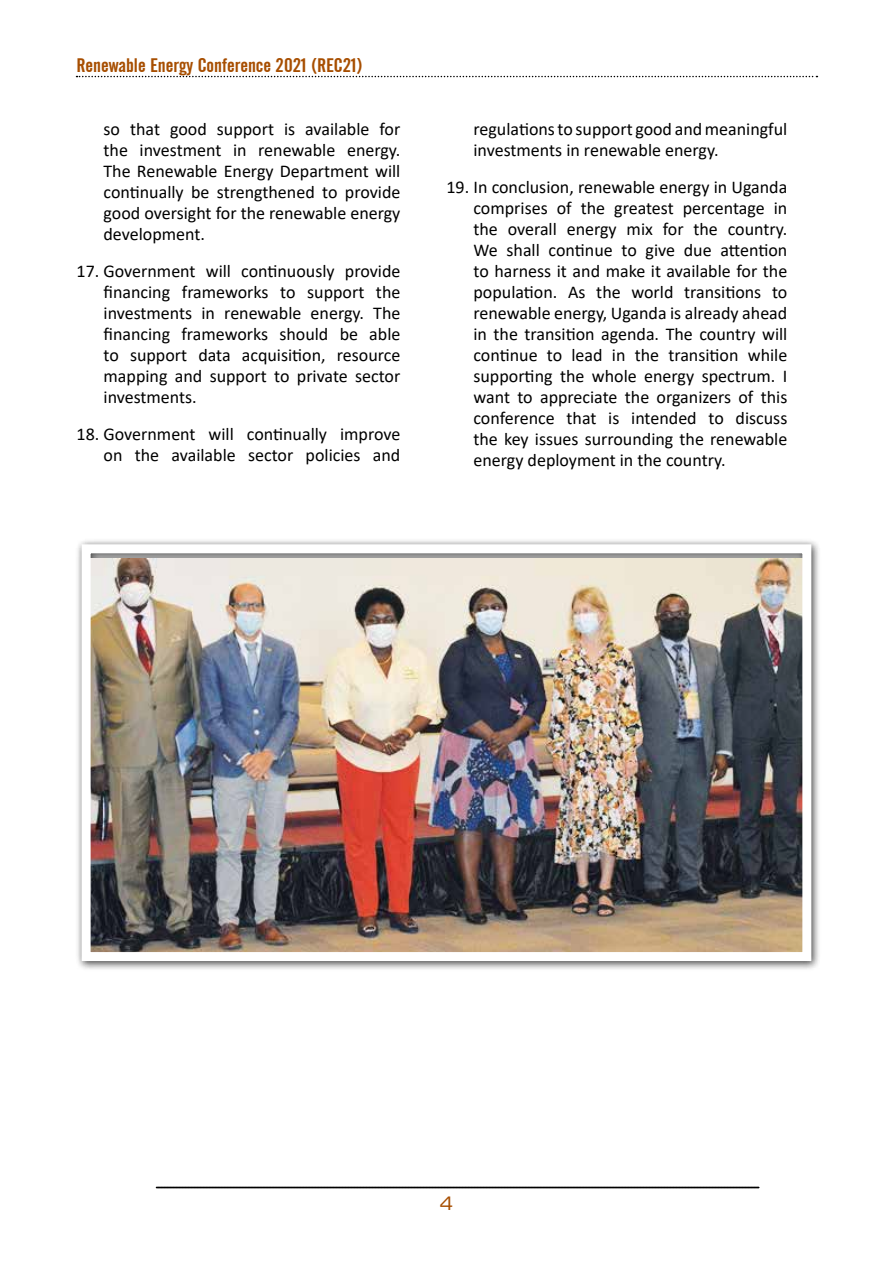
<style>
.page{position:relative;width:893px;height:1263px;background:#fff}
.page>*{position:absolute;margin:0;border:0;box-sizing:border-box;transform-origin:0 0}
.t1{font:19.5px "Alternate Gothic No 2 BT";color:#a74e01;scale:1.1 1}
.t2{font:18px/21px "Calibri";color:#000;text-align:justify}
.t3{font:18px "Microstyle";color:#a74e01;scale:1.1 1}
</style>
<div class="page">
<svg style="left:77px;top:76px;width:740px;height:1px"></svg>
<svg style="left:156px;top:1187px;width:603px;height:1px"></svg>
<div style="left:75px;top:538px;width:747px;height:433px;background:#000;opacity:.75"></div>
<img style="left:92px;top:558px;width:709px;height:393px">
<div style="left:82px;top:544px;width:729px;height:417px;border:9px solid #fff"></div>
<p class="t1" style="left:77px;top:54px;width:262px">Renewable Energy Conference 2021 (REC21)</p>
<p class="t2" style="left:104px;top:118px;width:298px">so that good support is available for the investment in renewable energy.<br>The Renewable Energy Department will continually be strengthened to provide good oversight for the renewable energy development.</p>
<p class="t2" style="left:104px;top:260px;width:298px;text-indent:-27px">17. Government will continuously provide financing frameworks to support the investments in renewable energy. The financing frameworks should be able to support data acquisition, resource mapping and support to private sector investments.</p>
<p class="t2" style="left:77px;top:423px;width:325px;text-align:right">18. Government will continually improve on the available sector policies and</p>
<p class="t2" style="left:473px;top:118px;width:315px">regulations to support good and meaningful investments in renewable energy.</p>
<p class="t2" style="left:473px;top:176px;width:315px;text-indent:-27px">19. In conclusion, renewable energy in Uganda comprises of the greatest percentage in the overall energy mix for the country.<br>We shall continue to give due attention to harness it and make it available for the population. As the world transitions to renewable energy, Uganda is already ahead in the transition agenda. The country will continue to lead in the transition while supporting the whole energy spectrum. I want to appreciate the organizers of this conference that is intended to discuss the key issues surrounding the renewable energy deployment in the country.</p>
<p class="t3" style="left:440px;top:1192px;width:14px">4</p>
</div>
